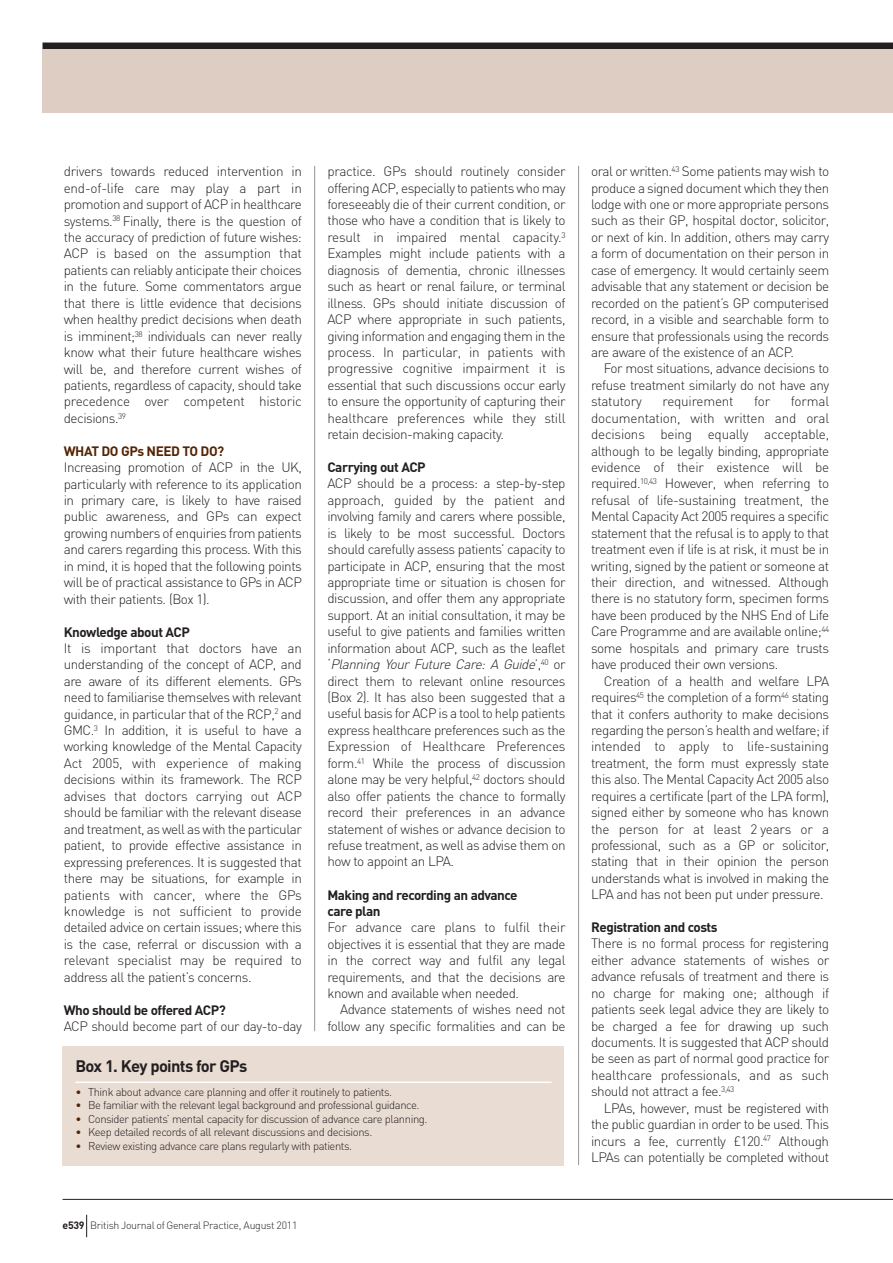
<style>
.page{position:relative;width:893px;height:1263px;background:#fff}
.page>*{position:absolute;margin:0;border:0;box-sizing:border-box;transform-origin:0 0}
.t1{font:700 16.5px "DIN";letter-spacing:-.04em;color:#231f20}
.t2{font:300 13.5px/16.5px "DIN";letter-spacing:-.035em;color:#231f20;text-align:justify}
.t3{font:700 13.5px/16.8px "DIN";letter-spacing:-.035em;color:#231f20}
.t4{font:700 13.5px "DIN";letter-spacing:-.035em;color:#542404}
.t5{font:300 13.5px "DIN";letter-spacing:-.015em;color:#231f20}
.t6{font:300 11.25px "DIN";letter-spacing:-.04em;color:#231f20}
.t7{font:300 10.5px "DIN";letter-spacing:-.025em;color:#231f20}
.s1{font-style:italic}
.s2{color:#542404}
.s3{font-weight:700}
</style>
<div class="page">
<hr style="left:578px;top:166px;width:1px;height:999px;background:#939598">
<hr style="left:314px;top:166px;width:1px;height:865px;background:#939598">
<div style="left:43px;top:43px;width:850px;height:7px;background:#231f20"></div>
<div style="left:43px;top:49px;width:850px;height:64px;background:#decdc2"></div>
<div style="left:63px;top:1046px;width:501px;height:119px;background:#e9dcd3"></div>
<hr style="left:75px;top:1081px;width:477px;height:2px;background:#fff">
<hr style="left:63px;top:1199px;width:830px;height:1px;background:#231f20">
<svg style="left:86px;top:1215px;width:1px;height:22px"></svg>
<p class="t2" style="left:64px;top:163px;width:240px">drivers towards reduced intervention in end-of-life care may play a part in promotion and support of ACP in healthcare systems.<sup>38</sup> Finally, there is the question of the accuracy of prediction of future wishes:<br>ACP is based on the assumption that patients can reliably anticipate their choices in the future. Some commentators argue that there is little evidence that decisions when healthy predict decisions when death is imminent;<sup>38</sup> individuals can never really know what their future healthcare wishes will be, and therefore current wishes of patients, regardless of capacity, should take precedence over competent historic decisions.<sup>39</sup></p>
<p class="t4" style="left:64px;top:444px;width:162px">WHAT DO GPs NEED TO DO?</p>
<p class="t2" style="left:64px;top:459px;width:240px">Increasing promotion of ACP in the UK, particularly with reference to its application in primary care, is likely to have raised public awareness, and GPs can expect growing numbers of enquiries from patients and carers regarding this process. With this in mind, it is hoped that the following points will be of practical assistance to GPs in ACP with their patients. (Box 1).</p>
<p class="t3" style="left:64px;top:624px;width:128px">Knowledge about ACP</p>
<p class="t2" style="left:64px;top:640px;width:240px">It is important that doctors have an understanding of the concept of ACP, and are aware of its different elements. GPs need to familiarise themselves with relevant guidance, in particular that of the RCP,<sup>2</sup> and GMC.<sup>3</sup> In addition, it is useful to have a working knowledge of the Mental Capacity Act 2005, with experience of making decisions within its framework. The RCP advises that doctors carrying out ACP should be familiar with the relevant disease and treatment, as well as with the particular patient, to provide effective assistance in expressing preferences. It is suggested that there may be situations, for example in patients with cancer, where the GPs knowledge is not sufficient to provide detailed advice on certain issues; where this is the case, referral or discussion with a relevant specialist may be required to address all the patient’s concerns.</p>
<p class="t3" style="left:64px;top:1002px;width:164px">Who should be offered ACP?</p>
<p class="t2" style="left:64px;top:1018px;width:240px">ACP should become part of our day-to-day</p>
<p class="t2" style="left:327px;top:163px;width:240px">practice. GPs should routinely consider offering ACP, especially to patients who may foreseeably die of their current condition, or those who have a condition that is likely to result in impaired mental capacity.<sup>3<br></sup>Examples might include patients with a diagnosis of dementia, chronic illnesses such as heart or renal failure, or terminal illness. GPs should initiate discussion of ACP where appropriate in such patients, giving information and engaging them in the process. In particular, in patients with progressive cognitive impairment it is essential that such discussions occur early to ensure the opportunity of capturing their healthcare preferences while they still retain decision-making capacity.</p>
<p class="t3" style="left:327px;top:459px;width:100px">Carrying out ACP</p>
<p class="t2" style="left:327px;top:475px;width:240px">ACP should be a process: a step-by-step approach, guided by the patient and involving family and carers where possible, is likely to be most successful. Doctors should carefully assess patients’ capacity to participate in ACP, ensuring that the most appropriate time or situation is chosen for discussion, and offer them any appropriate support. At an initial consultation, it may be useful to give patients and families written information about ACP, such as the leaflet ‘ <span class="s1">Planning Your Future Care: A Guide</span>’ , <sup>40</sup> o r direct them to relevant online resources (Box 2). It has also been suggested that a useful basis for ACP is a tool to help patients express healthcare preferences such as the Expression of Healthcare Preferences form.<sup>41</sup> While the process of discussion alone may be very helpful,<sup>42</sup> doctors should also offer patients the chance to formally record their preferences in an advance statement of wishes or advance decision to refuse treatment, as well as advise them on how to appoint an LPA.</p>
<p class="t3" style="left:327px;top:886px;width:192px">Making and recording an advance care plan</p>
<p class="t2" style="left:327px;top:919px;width:240px">For advance care plans to fulfil their objectives it is essential that they are made in the correct way and fulfil any legal requirements, and that the decisions are known and available when needed.</p>
<p class="t2" style="left:327px;top:1001px;width:240px;text-align:right">Advance statements of wishes need not follow any specific formalities and can be</p>
<p class="t1" style="left:75px;top:1057px;width:174px">Box 1. Key points for GPs</p>
<p class="t6" style="left:75px;top:1085px;width:318px"><span class="s2">•</span> Think about advance care planning and offer it routinely to patients.</p>
<p class="t6" style="left:75px;top:1099px;width:346px"><span class="s2">•</span> Be familiar with the relevant legal background and professional guidance.</p>
<p class="t6" style="left:75px;top:1112px;width:354px"><span class="s2">•</span> Consider patients’ mental capacity for discussion of advance care planning.</p>
<p class="t6" style="left:75px;top:1126px;width:298px"><span class="s2">•</span> Keep detailed records of all relevant discussions and decisions.</p>
<p class="t6" style="left:75px;top:1139px;width:278px"><span class="s2">•</span> Review existing advance care plans regularly with patients.</p>
<p class="t7" style="left:63px;top:1219px;width:236px"><span class="s3">e539</span> British Journal of General Practice, August 2011</p>
<p class="t2" style="left:591px;top:163px;width:240px">oral or written.<sup>43</sup> Some patients may wish to produce a signed document which they then lodge with one or more appropriate persons such as their GP, hospital doctor, solicitor, or next of kin. In addition, others may carry a form of documentation on their person in case of emergency. It would certainly seem advisable that any statement or decision be recorded on the patient’s GP computerised record, in a visible and searchable form to ensure that professionals using the records are aware of the existence of an ACP.</p>
<p class="t2" style="left:591px;top:360px;width:240px;text-indent:13px">For most situations, advance decisions to refuse treatment similarly do not have any statutory</p>
<p class="t2" style="left:591px;top:393px;width:240px;text-indent:200px">formal documentation, with written and oral decisions being equally acceptable, although to be legally binding, appropriate evidence of their existence will be required.<sup>10,43</sup> However, when referring to refusal of life-sustaining treatment, the Mental Capacity Act 2005 requires a specific statement that the refusal is to apply to that treatment even if life is at risk, it must be in writing, signed by the patient or someone at their direction, and witnessed. Although there is no statutory form, specimen forms have been produced by the NHS End of Life Care Programme and are available online;<sup>44 </sup>some hospitals and primary care trusts have produced their own versions.</p>
<p class="t2" style="left:591px;top:673px;width:240px;text-indent:13px">Creation of a health and welfare LPA requires<sup>45</sup> the completion of a form<sup>46</sup> stating that it confers authority to make decisions regarding the person’s health and welfare; if intended to apply to life-sustaining treatment, the form must expressly state this also. The Mental Capacity Act 2005 also requires a certificate (part of the LPA form), signed either by someone who has known the person for at least 2 years or a professional, such as a GP or solicitor, stating that in their opinion the person understands what is involved in making the LPA and has not been put under pressure.</p>
<p class="t3" style="left:591px;top:919px;width:128px">Registration and costs</p>
<p class="t2" style="left:591px;top:935px;width:240px">There is no formal process for registering either advance statements of wishes or advance refusals of treatment and there is no charge for making one; although if patients seek legal advice they are likely to be charged a fee for drawing up such documents. It is suggested that ACP should be seen as part of normal good practice for healthcare professionals, and as such should not attract a fee.<sup>3,43</sup></p>
<p class="t2" style="left:591px;top:1100px;width:240px;text-indent:13px">LPAs, however, must be registered with the public guardian in order to be used. This incurs a fee, currently £120.<sup>47</sup> Although LPAs can potentially be completed without</p>
<p class="t5" style="left:662px;top:394px;width:73px">requirement</p>
<p class="t2" style="left:754px;top:393px;width:18px">for</p>
</div>
